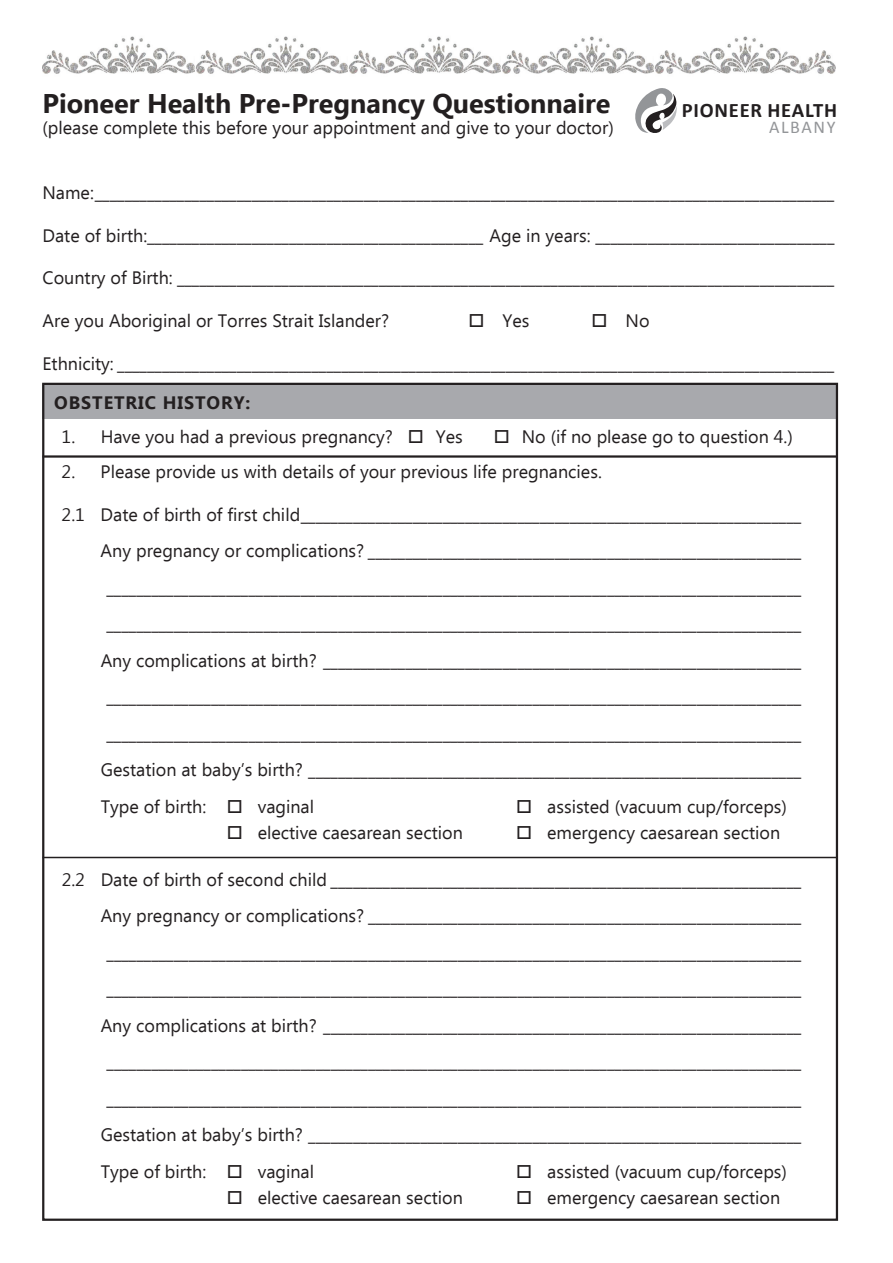
<style>
.page{position:relative;width:893px;height:1263px;background:#fff}
.page>*{position:absolute;margin:0;border:0;box-sizing:border-box;transform-origin:0 0}
.t1{font:700 27px "Ebrima";color:#231f20}
.t2{font:700 20.7px "Calibri";letter-spacing:.04em;color:#231f20}
.t3{font:18px "Ebrima";color:#231f20}
.t4{font:700 18px "Ebrima";letter-spacing:.05em;color:#231f20}
.t5{font:18px "Calibri";letter-spacing:.09em;color:#939598}
</style>
<div class="page">
<div style="left:43px;top:385px;width:794px;height:34px;background:#a8a9ad"></div>
<svg style="left:635px;top:88px;width:42px;height:45px"></svg>
<img style="left:43px;top:36px;width:153px;height:38px">
<img style="left:196px;top:36px;width:153px;height:38px">
<img style="left:349px;top:36px;width:153px;height:38px">
<img style="left:502px;top:36px;width:153px;height:38px">
<img style="left:655px;top:36px;width:180px;height:38px">
<hr style="left:43px;top:455px;width:795px;height:3px;background:#231f20">
<hr style="left:43px;top:857px;width:795px;height:1px;background:#231f20">
<h1 class="t1" style="left:43px;top:83px;width:569px">Pioneer Health Pre-Pregnancy Questionnaire</h1>
<p class="t3" style="left:43px;top:115px;width:573px">(please complete this before your appointment and give to your doctor)</p>
<p class="t2" style="left:682px;top:97px;width:157px">PIONEER HEALTH</p>
<p class="t5" style="left:769px;top:116px;width:68px">ALBANY</p>
<p class="t3" style="left:43px;top:180px;width:793px">Name:___________________________________________________________________________________________________</p>
<p class="t3" style="left:43px;top:222px;width:793px">Date of birth:_____________________________________________ Age in years: ________________________________</p>
<p class="t3" style="left:43px;top:265px;width:793px">Country of Birth: ________________________________________________________________________________________</p>
<p class="t3" style="left:43px;top:308px;width:348px">Are you Aboriginal or Torres Strait Islander?</p>
<p class="t3" style="left:469px;top:308px;width:63px">□ Yes</p>
<p class="t3" style="left:592px;top:308px;width:60px">□ No</p>
<p class="t3" style="left:43px;top:351px;width:793px">Ethnicity: ________________________________________________________________________________________________</p>
<p class="t4" style="left:54px;top:389px;width:198px">OBSTETRIC HISTORY:</p>
<p class="t3" style="left:62px;top:424px;width:403px">1. Have you had a previous pregnancy? □ Yes</p>
<p class="t3" style="left:494px;top:424px;width:301px">□ No (if no please go to question 4.)</p>
<p class="t3" style="left:62px;top:459px;width:542px">2. Please provide us with details of your previous life pregnancies.</p>
<p class="t3" style="left:62px;top:502px;width:741px">2.1 Date of birth of first child___________________________________________________________________</p>
<p class="t3" style="left:101px;top:538px;width:702px">Any pregnancy or complications? __________________________________________________________</p>
<p class="t3" style="left:107px;top:575px;width:696px">_____________________________________________________________________________________________</p>
<p class="t3" style="left:107px;top:611px;width:696px">_____________________________________________________________________________________________</p>
<p class="t3" style="left:101px;top:648px;width:702px">Any complications at birth? ________________________________________________________________</p>
<p class="t3" style="left:107px;top:684px;width:696px">_____________________________________________________________________________________________</p>
<p class="t3" style="left:107px;top:721px;width:696px">_____________________________________________________________________________________________</p>
<p class="t3" style="left:101px;top:757px;width:702px">Gestation at baby’s birth? __________________________________________________________________</p>
<p class="t3" style="left:101px;top:794px;width:215px">Type of birth: □ vaginal</p>
<p class="t3" style="left:516px;top:794px;width:272px">□ assisted (vacuum cup/forceps)</p>
<p class="t3" style="left:227px;top:819px;width:238px">□ elective caesarean section</p>
<p class="t3" style="left:516px;top:819px;width:265px">□ emergency caesarean section</p>
<p class="t3" style="left:62px;top:867px;width:741px">2.2 Date of birth of second child _______________________________________________________________</p>
<p class="t3" style="left:101px;top:903px;width:702px">Any pregnancy or complications? __________________________________________________________</p>
<p class="t3" style="left:107px;top:939px;width:696px">_____________________________________________________________________________________________</p>
<p class="t3" style="left:107px;top:976px;width:696px">_____________________________________________________________________________________________</p>
<p class="t3" style="left:101px;top:1012px;width:702px">Any complications at birth? ________________________________________________________________</p>
<p class="t3" style="left:107px;top:1049px;width:696px">_____________________________________________________________________________________________</p>
<p class="t3" style="left:107px;top:1085px;width:696px">_____________________________________________________________________________________________</p>
<p class="t3" style="left:101px;top:1122px;width:702px">Gestation at baby’s birth? __________________________________________________________________</p>
<p class="t3" style="left:101px;top:1158px;width:215px">Type of birth: □ vaginal</p>
<p class="t3" style="left:516px;top:1158px;width:272px">□ assisted (vacuum cup/forceps)</p>
<p class="t3" style="left:227px;top:1184px;width:238px">□ elective caesarean section</p>
<p class="t3" style="left:516px;top:1184px;width:265px">□ emergency caesarean section</p>
</div>
